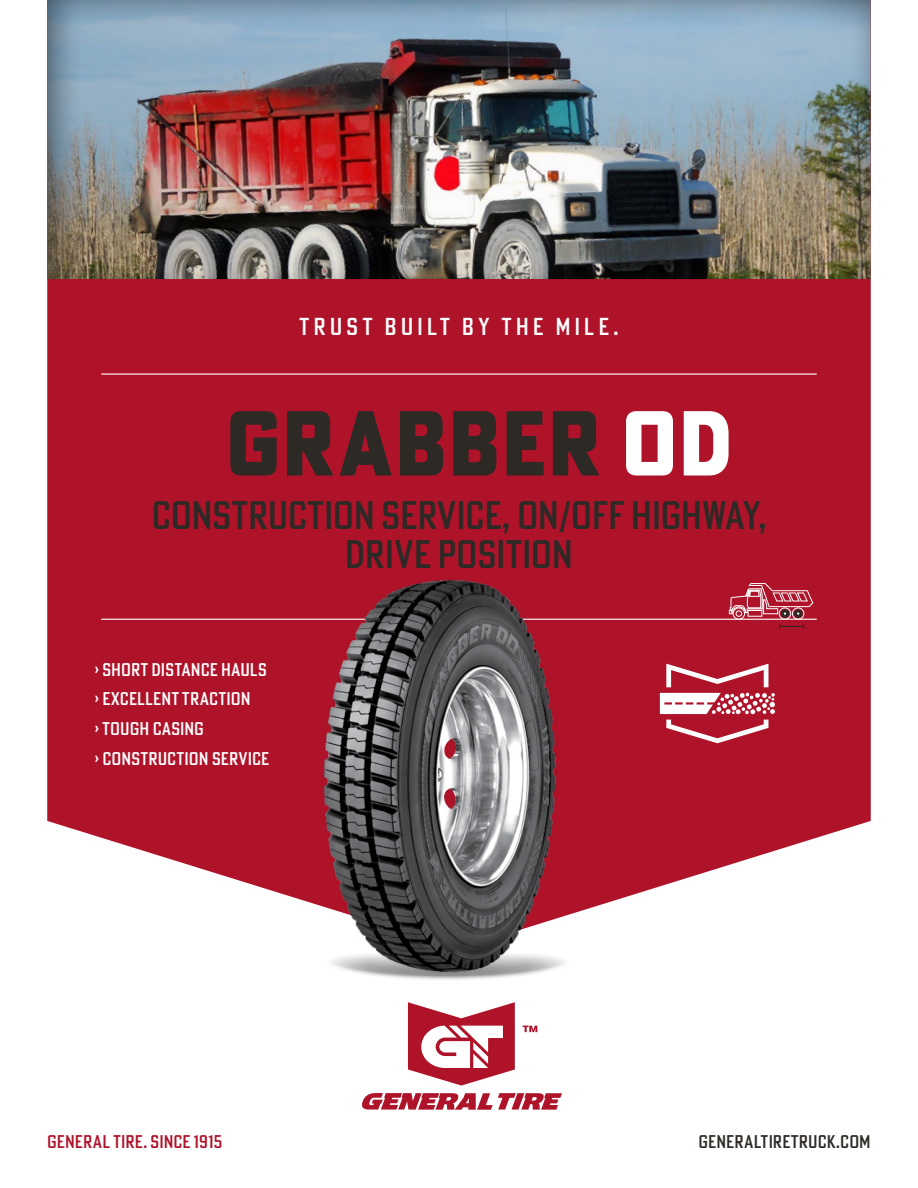
<style>
.page{position:relative;width:918px;height:1188px;background:#fff}
.page>*{position:absolute;margin:0;border:0;box-sizing:border-box;transform-origin:0 0}
.t1{font:800 90px "Poster Gothic Cond ATF";letter-spacing:.01em;color:#2d2a26}
.t2{font:500 39px/39px "Poster Gothic Cond ATF";letter-spacing:-.01em;color:#2d2a26;text-align:center}
.t3{font:500 24px "Poster Gothic Cond ATF";letter-spacing:.165em;color:#fff}
.t4{font:500 18px/29.5px "Poster Gothic Cond ATF";letter-spacing:.01em;color:#fff}
.t5{font:500 18px "Poster Gothic Cond ATF";letter-spacing:.01em;color:#ae132a}
.t6{font:500 18px "Poster Gothic Cond ATF";letter-spacing:.01em;color:#2d2a26}
.s1{color:#fff}
</style>
<div class="page">
<div style="left:47px;top:280px;width:824px;height:622px;background:#ae132a"></div>
<hr style="left:101px;top:619px;width:716px;height:1px;background:#fff">
<hr style="left:101px;top:373px;width:716px;height:2px;background:#fff">
<svg style="left:362px;top:1093px;width:200px;height:17px"></svg>
<svg style="left:408px;top:1002px;width:107px;height:84px"></svg>
<svg style="left:523px;top:1026px;width:14px;height:6px"></svg>
<svg style="left:660px;top:693px;width:115px;height:21px"></svg>
<svg style="left:666px;top:720px;width:102px;height:23px"></svg>
<svg style="left:666px;top:664px;width:102px;height:23px"></svg>
<img style="left:271px;top:530px;width:340px;height:450px">
<svg style="left:729px;top:583px;width:85px;height:52px;background:#b83f51"></svg>
<div style="left:33px;top:0;width:853px;height:280px;background:#000;opacity:.5"></div>
<h3 class="t3" style="left:299px;top:311px;width:321px">TRUST BUILT BY THE MILE.</h3>
<h1 class="t1" style="left:226px;top:385px;width:508px">GRABBER <span class="s1">OD</span></h1>
<h2 class="t2" style="left:152px;top:495px;width:616px">CONSTRUCTION SERVICE, ON/OFF HIGHWAY,<br>DRIVE POSITION</h2>
<p class="t4" style="left:94px;top:654px;width:176px">› SHORT DISTANCE HAULS › EXCELLENT TRACTION<br>› TOUGH CASING<br>› CONSTRUCTION SERVICE</p>
<p class="t5" style="left:47px;top:1130px;width:177px">GENERAL TIRE. SINCE 1915</p>
<p class="t6" style="left:699px;top:1130px;width:174px">GENERALTIRETRUCK.COM</p>
</div>
